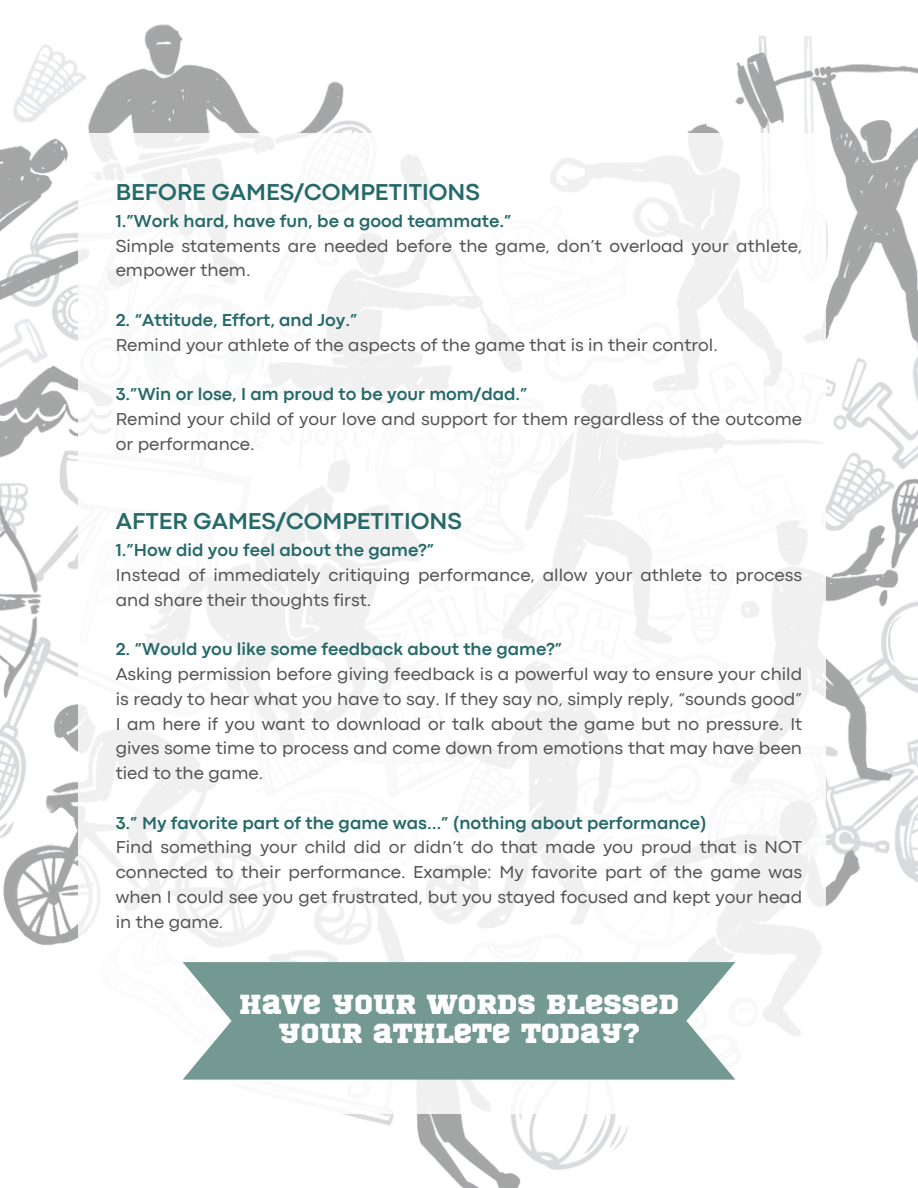
<style>
.page{position:relative;width:918px;height:1188px;background:#fff}
.page>*{position:absolute;margin:0;border:0;box-sizing:border-box;transform-origin:0 0}
.t1{font:27.45px/28.8px "Sports World";color:#fff;text-align:center}
.t2{font:700 24px "Codec Pro";color:#256968}
.t3{font:18px/24.8px "Codec Pro";color:#545454}
.t4{font:700 18px "Codec Pro";color:#256968}
.s1{font-weight:700;color:#256968}
</style>
<div class="page">
<img style="left:0;top:24px;width:918px;height:1164px">
<div style="left:78px;top:133px;width:748px;height:980px;background:linear-gradient(to right,#fbfbfb,#fbfbfb)"></div>
<svg style="left:183px;top:962px;width:552px;height:117px;background:#7fa19b"></svg>
<p class="t2" style="left:116px;top:183px;width:366px">BEFORE GAMES/COMPETITIONS</p>
<p class="t4" style="left:116px;top:214px;width:397px">1.”Work hard, have fun, be a good teammate.”</p>
<p class="t3" style="left:116px;top:235px;width:688px">Simple statements are needed before the game, don’t overload your athlete, empower them.</p>
<p class="t4" style="left:116px;top:313px;width:243px">2. “Attitude, Effort, and Joy.”</p>
<p class="t3" style="left:116px;top:334px;width:604px">Remind your athlete of the aspects of the game that is in their control.</p>
<p class="t4" style="left:116px;top:388px;width:413px">3.”Win or lose, I am proud to be your mom/dad.”</p>
<p class="t3" style="left:116px;top:408px;width:688px">Remind your child of your love and support for them regardless of the outcome or performance.</p>
<p class="t2" style="left:116px;top:513px;width:348px">AFTER GAMES/COMPETITIONS</p>
<p class="t4" style="left:116px;top:544px;width:320px">1.”How did you feel about the game?”</p>
<p class="t3" style="left:116px;top:564px;width:688px">Instead of immediately critiquing performance, allow your athlete to process and share their thoughts first.</p>
<p class="t3" style="left:116px;top:638px;width:688px"><span class="s1">2. ”Would you like some feedback about the game?”<br></span>Asking permission before giving feedback is a powerful way to ensure your child</p>
<p class="t3" style="left:116px;top:688px;width:688px;text-align:justify">is ready to hear what you have to say. If they say no, simply reply, “sounds good” I am here if you want to download or talk about the game but no pressure. It gives some time to process and come down from emotions that may have been tied to the game.</p>
<p class="t4" style="left:116px;top:816px;width:592px">3.” My favorite part of the game was…” (nothing about performance)</p>
<p class="t3" style="left:116px;top:836px;width:688px;text-align:justify">Find something your child did or didn’t do that made you proud that is NOT connected to their performance. Example: My favorite part of the game was when I could see you get frustrated, but you stayed focused and kept your head in the game.</p>
<p class="t1" style="left:239px;top:991px;width:441px">HAVE YOUR WORDS BLESSED<br>YOUR ATHLETE TODAY?</p>
</div>
